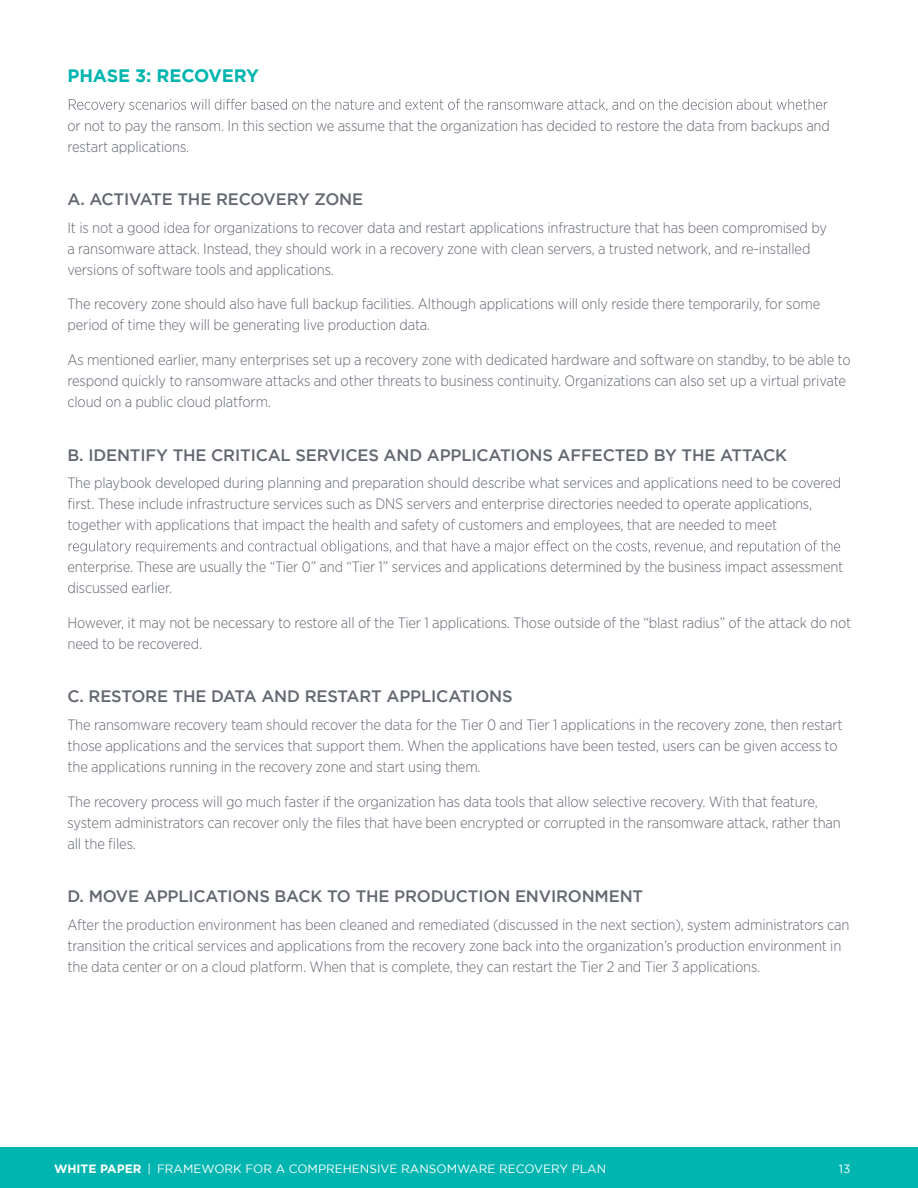
<style>
.page{position:relative;width:918px;height:1188px;background:#fff}
.page>*{position:absolute;margin:0;border:0;box-sizing:border-box;transform-origin:0 0}
.t1{font:700 18px "Gotham";letter-spacing:-.01em;color:#00b5af}
.t2{font:500 16.5px "Gotham";letter-spacing:-.01em;color:#626770}
.t3{font:300 15px/21px "Gotham Narrow";letter-spacing:-.01em;color:#626770}
.t4{font:12px "Gotham";color:#fff}
.s1{font-weight:700}
</style>
<div class="page">
<div style="left:0;top:1148px;width:918px;height:40px;background:#00b5af"></div>
<svg style="left:69px;top:99px;width:758px;height:13px"></svg>
<svg style="left:69px;top:540px;width:771px;height:14px"></svg>
<p class="t1" style="left:68px;top:65px;width:193px">PHASE 3: RECOVERY</p>
<p class="t3" style="left:68px;top:115px;width:764px">or not to pay the ransom. In this section we assume that the organization has decided to restore the data from backups and restart applications.</p>
<p class="t2" style="left:68px;top:190px;width:297px">A. ACTIVATE THE RECOVERY ZONE</p>
<p class="t3" style="left:68px;top:217px;width:761px">It is not a good idea for organizations to recover data and restart applications infrastructure that has been compromised by a ransomware attack. Instead, they should work in a recovery zone with clean servers, a trusted network, and re-installed versions of software tools and applications.</p>
<p class="t3" style="left:68px;top:293px;width:754px">The recovery zone should also have full backup facilities. Although applications will only reside there temporarily, for some period of time they will be generating live production data.</p>
<p class="t3" style="left:68px;top:349px;width:785px">As mentioned earlier, many enterprises set up a recovery zone with dedicated hardware and software on standby, to be able to respond quickly to ransomware attacks and other threats to business continuity. Organizations can also set up a virtual private cloud on a public cloud platform.</p>
<p class="t2" style="left:68px;top:445px;width:721px">B. IDENTIFY THE CRITICAL SERVICES AND APPLICATIONS AFFECTED BY THE ATTACK</p>
<p class="t3" style="left:68px;top:472px;width:775px">The playbook developed during planning and preparation should describe what services and applications need to be covered first. These include infrastructure services such as DNS servers and enterprise directories needed to operate applications, together with applications that impact the health and safety of customers and employees, that are needed to meet</p>
<p class="t3" style="left:68px;top:556px;width:777px">enterprise. These are usually the “Tier 0” and “Tier 1” services and applications determined by the business impact assessment discussed earlier.</p>
<p class="t3" style="left:68px;top:612px;width:785px">However, it may not be necessary to restore all of the Tier 1 applications. Those outside of the “blast radius” of the attack do not need to be recovered.</p>
<p class="t2" style="left:68px;top:687px;width:447px">C. RESTORE THE DATA AND RESTART APPLICATIONS</p>
<p class="t3" style="left:68px;top:714px;width:777px">The ransomware recovery team should recover the data for the Tier 0 and Tier 1 applications in the recovery zone, then restart those applications and the services that support them. When the applications have been tested, users can be given access to the applications running in the recovery zone and start using them.</p>
<p class="t3" style="left:68px;top:790px;width:775px">The recovery process will go much faster if the organization has data tools that allow selective recovery. With that feature, system administrators can recover only the files that have been encrypted or corrupted in the ransomware attack, rather than all the files.</p>
<p class="t2" style="left:68px;top:887px;width:577px">D. MOVE APPLICATIONS BACK TO THE PRODUCTION ENVIRONMENT</p>
<p class="t3" style="left:68px;top:914px;width:783px">After the production environment has been cleaned and remediated (discussed in the next section), system administrators can transition the critical services and applications from the recovery zone back into the organization’s production environment in the data center or on a cloud platform. When that is complete, they can restart the Tier 2 and Tier 3 applications.</p>
<p class="t4" style="left:54px;top:1162px;width:554px"><span class="s1">WHITE PAPER</span> | FRAMEWORK FOR A COMPREHENSIVE RANSOMWARE RECOVERY PLAN</p>
<p class="t4" style="left:839px;top:1162px;width:13px">13</p>
</div>
